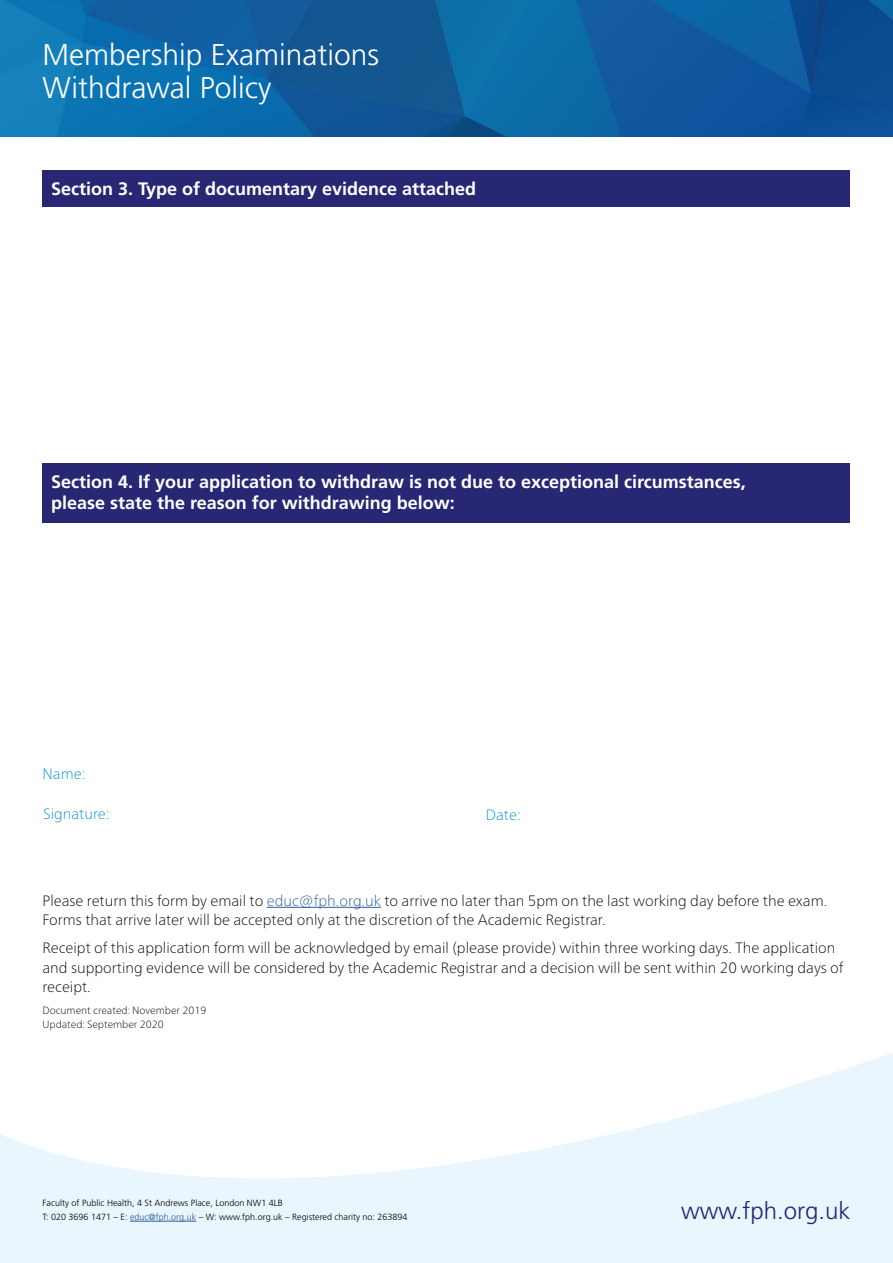
<style>
.page{position:relative;width:893px;height:1263px;background:#fff}
.page>*{position:absolute;margin:0;border:0;box-sizing:border-box;transform-origin:0 0}
.t1{font:300 30px "Frutiger";color:#fff}
.t2{font:300 24px "Frutiger";color:#272774}
.t3{font:700 18px/21px "Frutiger";color:#fff}
.t4{font:100 15px/19.5px "Frutiger Neue LTW1 G";color:#000}
.t5{font:100 15px "Frutiger Neue LTW1 G";color:#0090d7}
.t6{font:100 10.5px "Frutiger Neue LTW1 G";color:#000}
.t7{font:300 9px "Frutiger CE";color:#000}
.s1{color:#275b9b}
</style>
<div class="page">
<img style="left:0;top:0;width:893px;height:136px">
<svg style="left:0;top:1053px;width:893px;height:210px;fill:#eaf6fe"></svg>
<hr style="left:130px;top:1221px;width:66px;height:1px;background:#275b9b">
<div style="left:43px;top:463px;width:807px;height:60px;background:#272774"></div>
<hr style="left:267px;top:907px;width:114px;height:1px;background:#275b9b">
<div style="left:43px;top:170px;width:807px;height:37px;background:#272774"></div>
<p class="t1" style="left:43px;top:38px;width:338px">Membership Examinations</p>
<p class="t1" style="left:43px;top:71px;width:231px">Withdrawal Policy</p>
<p class="t3" style="left:51px;top:178px;width:427px">Section 3. Type of documentary evidence attached</p>
<p class="t3" style="left:51px;top:471px;width:696px">Section 4. If your application to withdraw is not due to exceptional circumstances, please state the reason for withdrawing below:</p>
<p class="t5" style="left:43px;top:762px;width:44px">Name:</p>
<p class="t5" style="left:43px;top:802px;width:68px">Signature:</p>
<p class="t5" style="left:486px;top:804px;width:36px">Date:</p>
<p class="t4" style="left:43px;top:890px;width:786px">Please return this form by email to <span class="s1">educ@fph.org.uk</span> to arrive no later than 5pm on the last working day before the exam.<br>Forms that arrive later will be accepted only at the discretion of the Academic Registrar.</p>
<p class="t4" style="left:43px;top:937px;width:803px">Receipt of this application form will be acknowledged by email (please provide) within three working days. The application and supporting evidence will be considered by the Academic Registrar and a decision will be sent within 20 working days of receipt.</p>
<p class="t6" style="left:43px;top:1003px;width:165px">Document created: November 2019</p>
<p class="t6" style="left:43px;top:1016px;width:123px">Updated: September 2020</p>
<p class="t7" style="left:43px;top:1198px;width:242px">Faculty of Public Health, 4 St Andrews Place, London NW1 4LB</p>
<p class="t7" style="left:43px;top:1212px;width:367px">T: 020 3696 1471 – E: <span class="s1">educ@fph.org.uk</span> – W: www.fph.org.uk – Registered charity no: 263894</p>
<h2 class="t2" style="left:681px;top:1197px;width:171px">www.fph.org.uk</h2>
</div>
